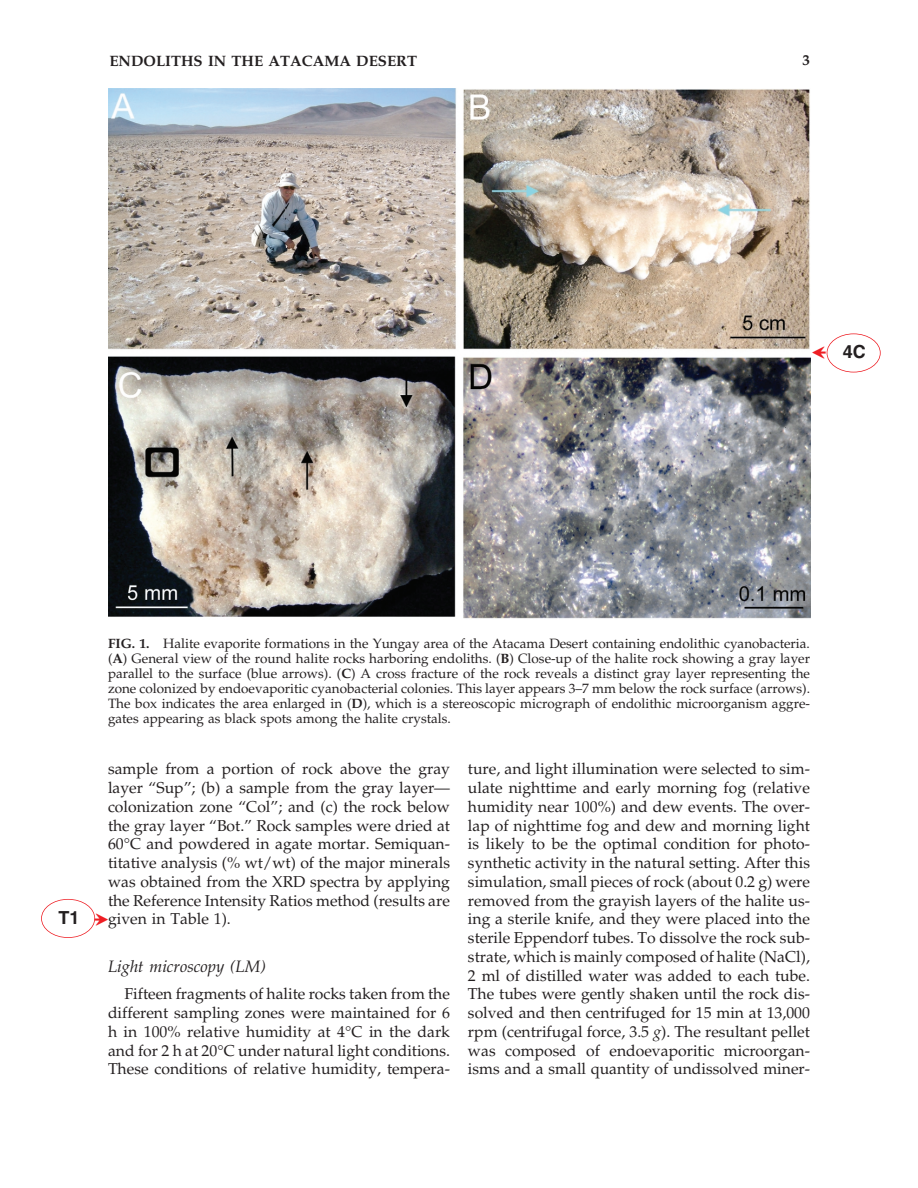
<style>
.page{position:relative;width:918px;height:1188px;background:#fff}
.page>*{position:absolute;margin:0;border:0;box-sizing:border-box;transform-origin:0 0}
.t1{font:700 18px "Helvetica";color:#231f20}
.t2{font:italic 16.5px "Palatino";color:#231f20}
.t3{font:15.75px/18.8px "Palatino";color:#231f20;text-align:justify}
.t4{font:700 15px "Palatino";color:#231f20}
.t5{font:13.5px/15px "Palatino";color:#231f20;text-align:justify}
.t6{font:13.5px "European Pi Three";color:#ee1e24}
.s1{font-weight:700}
.s2{font-style:italic}
</style>
<div class="page">
<img style="left:108px;top:88px;width:702px;height:531px">
<div style="left:41px;top:899px;width:54px;height:39px;border:2px solid #ee1e24;border-radius:50%"></div>
<div style="left:827px;top:333px;width:54px;height:39px;border:2px solid #ee1e24;border-radius:50%"></div>
<svg style="left:94px;top:913px;width:2px;height:11px"></svg>
<p class="t4" style="left:110px;top:55px;width:309px">ENDOLITHS IN THE ATACAMA DESERT</p>
<p class="t4" style="left:802px;top:54px;width:9px">3</p>
<p class="t6" style="left:826px;top:363px;width:15px;rotate:-180deg">-</p>
<p class="t1" style="left:843px;top:345px;width:25px">4C</p>
<p class="t1" style="left:58px;top:911px;width:23px">T1</p>
<p class="t5" style="left:108px;top:637px;width:704px"><span class="s1">FIG. 1.</span> Halite evaporite formations in the Yungay area of the Atacama Desert containing endolithic cyanobacteria. (<span class="s1">A</span>) General view of the round halite rocks harboring endoliths. (<span class="s1">B</span>) Close-up of the halite rock showing a gray layer parallel to the surface (blue arrows). (<span class="s1">C</span>) A cross fracture of the rock reveals a distinct gray layer representing the zone colonized by endoevaporitic cyanobacterial colonies. This layer appears 3–7 mm below the rock surface (arrows).<br>The box indicates the area enlarged in (<span class="s1">D</span>), which is a stereoscopic micrograph of endolithic microorganism aggre&shy;gates appearing as black spots among the halite crystals.</p>
<p class="t3" style="left:108px;top:761px;width:344px">sample from a portion of rock above the gray layer “Sup”; (b) a sample from the gray layer— colonization zone “Col”; and (c) the rock below the gray layer “Bot.” Rock samples were dried at 60°C and powdered in agate mortar. Semiquan&shy;titative analysis (% wt/wt) of the major minerals was obtained from the XRD spectra by applying the Reference Intensity Ratios method (results are given in Table 1).</p>
<p class="t2" style="left:108px;top:959px;width:159px">Light microscopy (LM)</p>
<p class="t3" style="left:108px;top:986px;width:344px;text-indent:16px">Fifteen fragments of halite rocks taken from the different sampling zones were maintained for 6 h in 100% relative humidity at 4°C in the dark and for 2 h at 20°C under natural light conditions.<br>These conditions of relative humidity, tempera-</p>
<p class="t3" style="left:468px;top:761px;width:344px">ture, and light illumination were selected to sim&shy;ulate nighttime and early morning fog (relative humidity near 100%) and dew events. The over&shy;lap of nighttime fog and dew and morning light is likely to be the optimal condition for photo&shy;synthetic activity in the natural setting. After this simulation, small pieces of rock (about 0.2 g) were removed from the grayish layers of the halite us&shy;ing a sterile knife, and they were placed into the sterile Eppendorf tubes. To dissolve the rock sub&shy;strate, which is mainly composed of halite (NaCl), 2 ml of distilled water was added to each tube.<br>The tubes were gently shaken until the rock dis&shy;solved and then centrifuged for 15 min at 13,000 rpm (centrifugal force, 3.5 <span class="s2">g</span>). The resultant pellet was composed of endoevaporitic microorgan&shy;isms and a small quantity of undissolved miner-</p>
</div>
